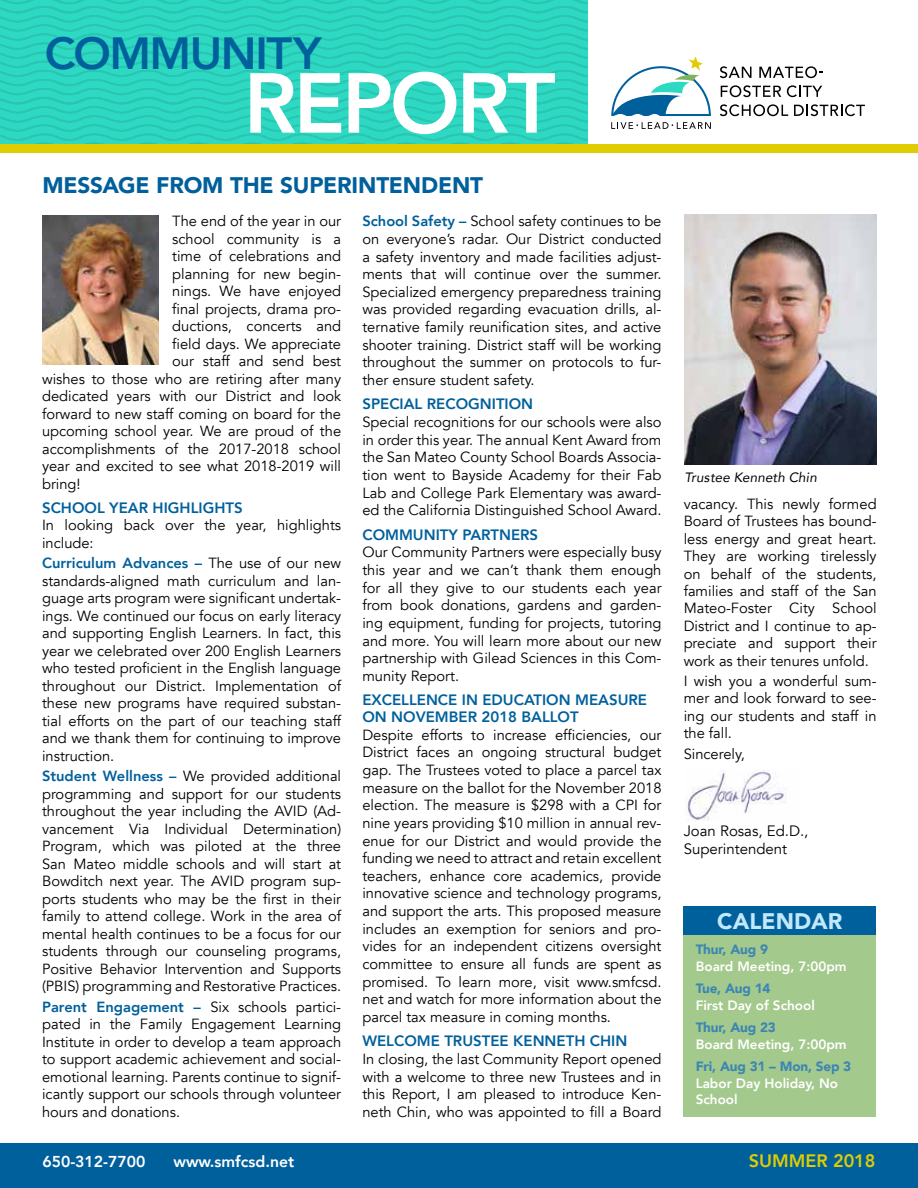
<style>
.page{position:relative;width:918px;height:1188px;background:#fff}
.page>*{position:absolute;margin:0;border:0;box-sizing:border-box;transform-origin:0 0}
.t1{font:800 84px "Avenir";letter-spacing:-.035em;color:#fff}
.t2{font:800 45px "Avenir";letter-spacing:-.03em;color:#00609c}
.t3{font:900 22.5px "Avenir";letter-spacing:-.01em;color:#00609c}
.t4{font:900 22.5px "Avenir";color:#c1e8fb}
.t5{font:800 18px "Avenir";color:#e0cc00}
.t6{font:800 15.75px "Avenir";color:#fff}
.t7{font:800 15px/16.8px "Avenir";color:#00609c}
.t8{font:15px/18px "Avenir";color:#000}
.t9{font:14.7px/17.7px "Avenir";color:#000;text-align:justify}
.t10{font:800 13.5px/15.8px "Avenir";color:#fff}
.t11{font:900 13.5px "Avenir";letter-spacing:-.01em;color:#3d86b4}
.t12{font:italic 13.5px "Avenir";letter-spacing:.01em;color:#000}
.s1{font-weight:800;color:#00609c}
</style>
<div class="page">
<svg style="left:0;top:0;width:588px;height:144px;background:#2cd4be"></svg>
<svg style="left:611px;top:122px;width:100px;height:7px"></svg>
<svg style="left:611px;top:56px;width:100px;height:60px"></svg>
<svg style="left:720px;top:66px;width:32px;height:12px"></svg>
<svg style="left:759px;top:66px;width:64px;height:12px"></svg>
<svg style="left:721px;top:85px;width:60px;height:12px"></svg>
<svg style="left:787px;top:85px;width:35px;height:12px"></svg>
<svg style="left:720px;top:104px;width:68px;height:12px"></svg>
<svg style="left:794px;top:104px;width:71px;height:12px"></svg>
<div style="left:0;top:144px;width:918px;height:9px;background:#e0cc00"></div>
<div style="left:0;top:1143px;width:918px;height:45px;background:#00609c"></div>
<img style="left:42px;top:216px;width:117px;height:148px">
<div style="left:684px;top:927px;width:192px;height:190px;background:#a4c98d"></div>
<div style="left:684px;top:906px;width:192px;height:28px;background:#00609c"></div>
<img style="left:685px;top:771px;width:102px;height:50px">
<img style="left:684px;top:215px;width:193px;height:250px">
<h2 class="t2" style="left:45px;top:18px;width:278px">COMMUNITY</h2>
<h1 class="t1" style="left:244px;top:38px;width:313px">REPORT</h1>
<h3 class="t3" style="left:43px;top:166px;width:442px">MESSAGE FROM THE SUPERINTENDENT</h3>
<p class="t9" style="left:172px;top:213px;width:170px">The end of the year in our</p>
<p class="t9" style="left:172px;top:230px;width:170px">school community is a</p>
<p class="t9" style="left:172px;top:248px;width:170px">time of celebrations and</p>
<p class="t9" style="left:172px;top:265px;width:170px">planning for new begin-</p>
<p class="t9" style="left:172px;top:283px;width:170px">nings. We have enjoyed</p>
<p class="t9" style="left:172px;top:300px;width:170px">final projects, drama pro-</p>
<p class="t9" style="left:172px;top:318px;width:170px">ductions, concerts and</p>
<p class="t9" style="left:172px;top:335px;width:170px">field days. We appreciate</p>
<p class="t9" style="left:172px;top:353px;width:170px">our staff and send best</p>
<p class="t9" style="left:42px;top:370px;width:301px">wishes to those who are retiring after many</p>
<p class="t9" style="left:42px;top:388px;width:301px">dedicated years with our District and look</p>
<p class="t9" style="left:42px;top:405px;width:301px">forward to new staff coming on board for the</p>
<p class="t9" style="left:42px;top:423px;width:301px">upcoming school year. We are proud of the</p>
<p class="t9" style="left:42px;top:440px;width:301px">accomplishments of the 2017-2018 school</p>
<p class="t9" style="left:42px;top:458px;width:301px">year and excited to see what 2018-2019 will</p>
<p class="t9" style="left:42px;top:475px;width:40px">bring!</p>
<p class="t7" style="left:42px;top:499px;width:202px">SCHOOL YEAR HIGHLIGHTS</p>
<p class="t9" style="left:42px;top:517px;width:301px">In looking back over the year, highlights include:</p>
<p class="t9" style="left:42px;top:555px;width:301px"><span class="s1">Curriculum Advances –</span> The use of our new standards-aligned math curriculum and lan&shy;guage arts program were significant undertak&shy;ings. We continued our focus on early literacy and supporting English Learners. In fact, this year we celebrated over 200 English Learners who tested proficient in the English language throughout our District. Implementation of these new programs have required substan&shy;tial efforts on the part of our teaching staff and we thank them for continuing to improve instruction.</p>
<p class="t9" style="left:42px;top:768px;width:301px"><span class="s1">Student Wellness –</span> We provided additional programming and support for our students throughout the year including the AVID (Ad&shy;vancement Via Individual Determination)<br>Program, which was piloted at the three San Mateo middle schools and will start at Bowditch next year. The AVID program sup&shy;ports students who may be the first in their family to attend college. Work in the area of mental health continues to be a focus for our students through our counseling programs, Positive Behavior Intervention and Supports (PBIS) programming and Restorative Practices.</p>
<p class="t9" style="left:42px;top:998px;width:301px"><span class="s1">Parent Engagement –</span> Six schools partici&shy;pated in the Family Engagement Learning Institute in order to develop a team approach to support academic achievement and social&shy;emotional learning. Parents continue to signif&shy;icantly support our schools through volunteer hours and donations.</p>
<p class="t9" style="left:362px;top:213px;width:301px"><span class="s1">School Safety –</span> School safety continues to be on everyone’s radar. Our District conducted a safety inventory and made facilities adjust&shy;ments that will continue over the summer.<br>Specialized emergency preparedness training was provided regarding evacuation drills, al&shy;ternative family reunification sites, and active shooter training. District staff will be working throughout the summer on protocols to fur&shy;ther ensure student safety.</p>
<p class="t7" style="left:362px;top:396px;width:172px">SPECIAL RECOGNITION</p>
<p class="t9" style="left:362px;top:413px;width:301px">Special recognitions for our schools were also in order this year. The annual Kent Award from the San Mateo County School Boards Associa&shy;tion went to Bayside Academy for their Fab Lab and College Park Elementary was award&shy;ed the California Distinguished School Award.</p>
<p class="t7" style="left:362px;top:526px;width:177px">COMMUNITY PARTNERS</p>
<p class="t9" style="left:362px;top:544px;width:301px">Our Community Partners were especially busy this year and we can’t thank them enough for all they give to our students each year from book donations, gardens and garden&shy;ing equipment, funding for projects, tutoring and more. You will learn more about our new partnership with Gilead Sciences in this Com&shy;munity Report.</p>
<p class="t7" style="left:362px;top:692px;width:286px">EXCELLENCE IN EDUCATION MEASURE<br>ON NOVEMBER 2018 BALLOT</p>
<p class="t9" style="left:362px;top:726px;width:301px">Despite efforts to increase efficiencies, our District faces an ongoing structural budget gap. The Trustees voted to place a parcel tax measure on the ballot for the November 2018 election. The measure is $298 with a CPI for nine years providing $10 million in annual rev&shy;enue for our District and would provide the funding we need to attract and retain excellent teachers, enhance core academics, provide innovative science and technology programs, and support the arts. This proposed measure includes an exemption for seniors and pro&shy;vides for an independent citizens oversight committee to ensure all funds are spent as promised. To learn more, visit www.smfcsd. net and watch for more information about the parcel tax measure in coming months.</p>
<p class="t7" style="left:362px;top:1033px;width:266px">WELCOME TRUSTEE KENNETH CHIN</p>
<p class="t9" style="left:362px;top:1050px;width:301px">In closing, the last Community Report opened with a welcome to three new Trustees and in this Report, I am pleased to introduce Ken&shy;neth Chin, who was appointed to fill a Board</p>
<p class="t12" style="left:684px;top:469px;width:134px">Trustee Kenneth Chin</p>
<p class="t9" style="left:684px;top:495px;width:194px">vacancy. This newly formed Board of Trustees has bound&shy;less energy and great heart.<br>They are working tirelessly on behalf of the students, families and staff of the San Mateo-Foster City School District and I continue to ap&shy;preciate and support their work as their tenures unfold.</p>
<p class="t9" style="left:684px;top:672px;width:194px">I wish you a wonderful sum&shy;mer and look forward to see&shy;ing our students and staff in the fall.</p>
<p class="t9" style="left:684px;top:745px;width:63px">Sincerely,</p>
<p class="t8" style="left:684px;top:822px;width:126px">Joan Rosas, Ed.D.,<br>Superintendent</p>
<h3 class="t4" style="left:717px;top:902px;width:127px">CALENDAR</h3>
<p class="t11" style="left:696px;top:937px;width:74px">Thur, Aug 9</p>
<p class="t10" style="left:696px;top:958px;width:152px">Board Meeting, 7:00pm</p>
<p class="t11" style="left:696px;top:976px;width:76px">Tue, Aug 14</p>
<p class="t10" style="left:696px;top:997px;width:121px">First Day of School</p>
<p class="t11" style="left:696px;top:1015px;width:82px">Thur, Aug 23</p>
<p class="t10" style="left:696px;top:1036px;width:152px">Board Meeting, 7:00pm</p>
<p class="t11" style="left:696px;top:1054px;width:157px">Fri, Aug 31 – Mon, Sep 3</p>
<p class="t10" style="left:696px;top:1075px;width:144px">Labor Day Holiday, No<br>School</p>
<p class="t6" style="left:42px;top:1149px;width:105px">650-312-7700</p>
<p class="t6" style="left:173px;top:1149px;width:122px">www.smfcsd.net</p>
<p class="t5" style="left:749px;top:1146px;width:128px">SUMMER 2018</p>
</div>
